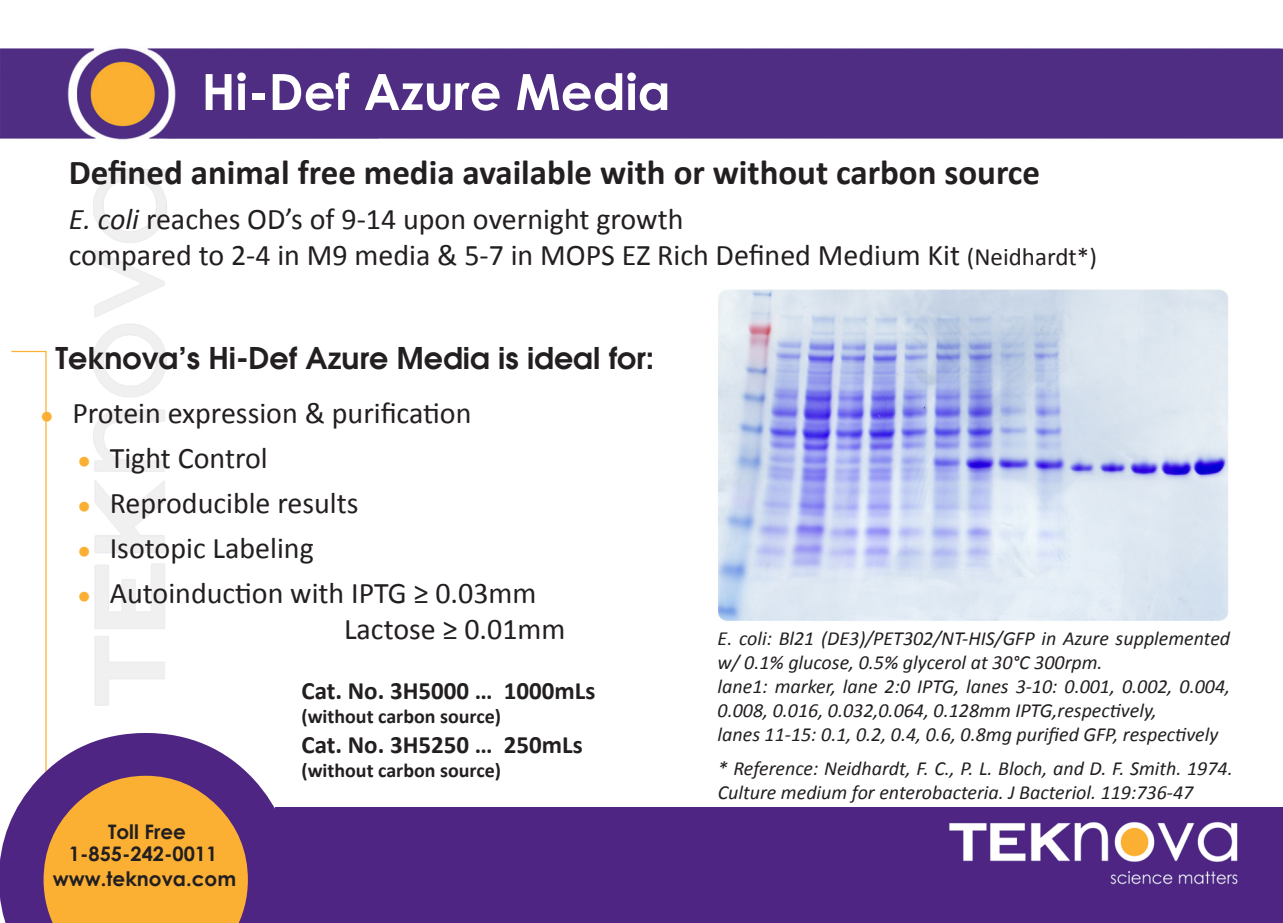
<style>
.page{position:relative;width:1283px;height:923px;background:#fff}
.page>*{position:absolute;margin:0;border:0;box-sizing:border-box;transform-origin:0 0}
.t1{font:700 50px "Century Gothic";color:#fff}
.t2{font:700 35px "Calibri";color:#231f20}
.t3{font:30px "Calibri";color:#231f20}
.t4{font:600 30px "Avant Garde";color:#231f20}
.t5{font:700 25px "Calibri";color:#231f20}
.t6{font:italic 20px/24px "Calibri";color:#231f20}
.t7{font:700 20px "Calibri";color:#231f20}
.t8{font:700 20px "Century Gothic";color:#231f20}
.s1{font-style:italic}
.s2{font-size:25px}
.s3{font-family:"Century Gothic";font-size:22.5px;color:#fbb034}
</style>
<div class="page">
<img style="left:0;top:48px;width:1283px;height:92px">
<div style="left:275px;top:807px;width:1008px;height:116px;background:#4e2582"></div>
<svg style="left:0;top:773px;width:275px;height:150px;fill:#4e2582"></svg>
<svg style="left:10px;top:350px;width:238px;height:573px"></svg>
<img style="left:949px;top:821px;width:289px;height:64px">
<img style="left:78px;top:169px;width:112px;height:550px">
<img style="left:718px;top:289px;width:511px;height:332px">
<p class="t1" style="left:202px;top:54px;width:471px">Hi-Def Azure Media</p>
<p class="t2" style="left:69px;top:150px;width:973px">Defined animal free media available with or without carbon source</p>
<p class="t3" style="left:69px;top:200px;width:616px"><span class="s1">E. coli</span> reaches OD’s of 9-14 upon overnight growth</p>
<p class="t3" style="left:69px;top:236px;width:1030px">compared to 2-4 in M9 media &amp; 5-7 in MOPS EZ Rich Defined Medium Kit <span class="s2">(Neidhardt*)</span></p>
<p class="t4" style="left:55px;top:338px;width:600px">Teknova’s Hi-Def Azure Media is ideal for:</p>
<p class="t3" style="left:40px;top:394px;width:433px"><span class="s3">●</span> Protein expression &amp; purification</p>
<p class="t3" style="left:77px;top:439px;width:192px"><span class="s3">●</span> Tight Control</p>
<p class="t3" style="left:77px;top:484px;width:283px"><span class="s3">●</span> Reproducible results</p>
<p class="t3" style="left:77px;top:529px;width:238px"><span class="s3">●</span> Isotopic Labeling</p>
<p class="t3" style="left:77px;top:574px;width:461px"><span class="s3">●</span> Autoinduction with IPTG ≥ 0.03mm</p>
<p class="t3" style="left:344px;top:610px;width:223px">Lactose ≥ 0.01mm</p>
<p class="t8" style="left:108px;top:816px;width:80px">Toll Free</p>
<p class="t8" style="left:69px;top:838px;width:150px">1-855-242-0011</p>
<p class="t8" style="left:53px;top:864px;width:185px">www.teknova.com</p>
<p class="t5" style="left:301px;top:675px;width:296px">Cat. No. 3H5000 … 1000mLs</p>
<p class="t7" style="left:301px;top:703px;width:201px">(without carbon source)</p>
<p class="t5" style="left:301px;top:729px;width:283px">Cat. No. 3H5250 … 250mLs</p>
<p class="t7" style="left:301px;top:757px;width:201px">(without carbon source)</p>
<p class="t6" style="left:718px;top:625px;width:514px">E. coli: Bl21 (DE3)/PET302/NT-HIS/GFP in Azure supplemented w/ 0.1% glucose, 0.5% glycerol at 30°C 300rpm.</p>
<p class="t6" style="left:718px;top:673px;width:514px">lane1: marker, lane 2:0 IPTG, lanes 3-10: 0.001, 0.002, 0.004,<br>0.008, 0.016, 0.032,0.064, 0.128mm IPTG,respectively,</p>
<p class="t6" style="left:718px;top:721px;width:502px">lanes 11-15: 0.1, 0.2, 0.4, 0.6, 0.8mg purified GFP, respectively</p>
<p class="t6" style="left:718px;top:756px;width:516px">* Reference: Neidhardt, F. C., P. L. Bloch, and D. F. Smith. 1974.<br>Culture medium for enterobacteria. J Bacteriol. 119:736-47</p>
</div>
